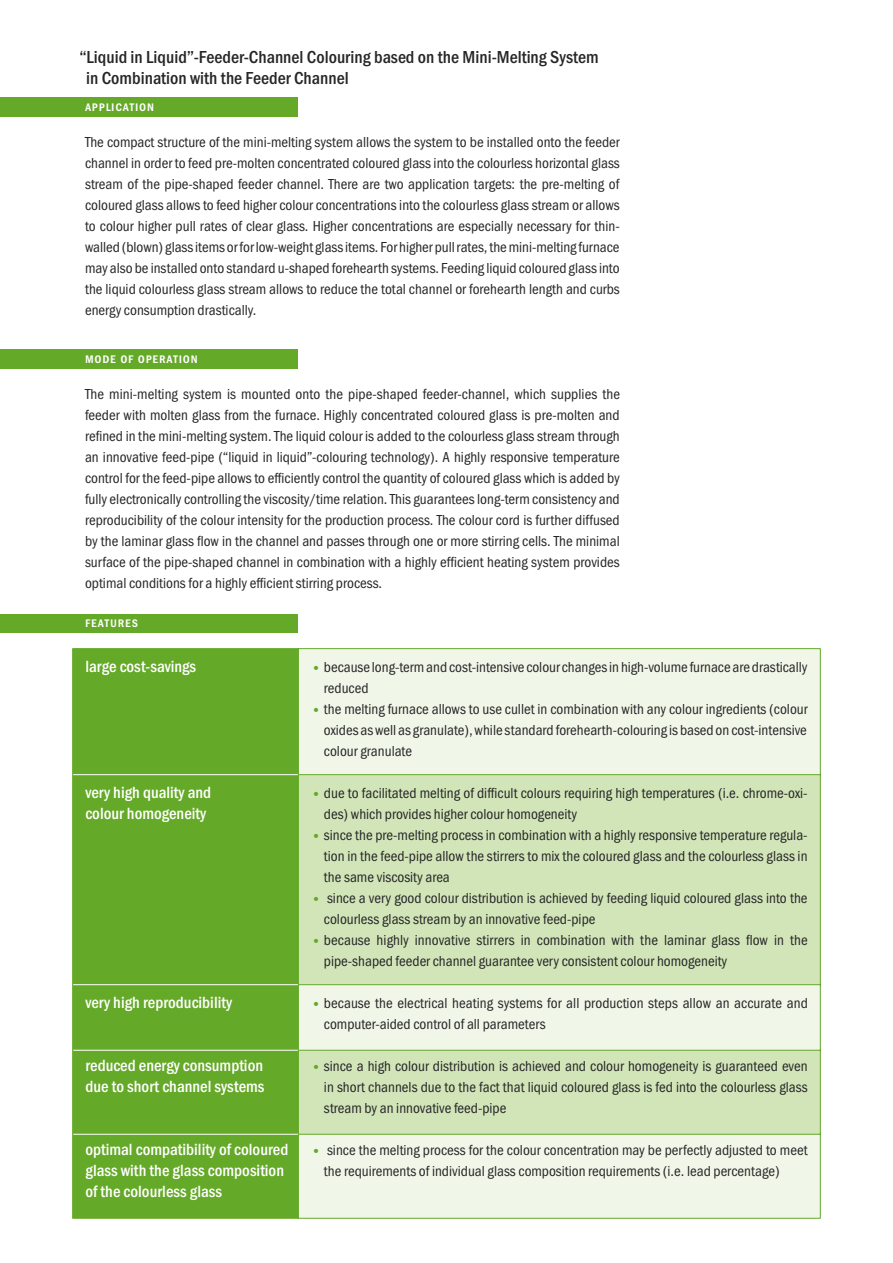
<style>
.page{position:relative;width:893px;height:1263px;background:#fff}
.page>*{position:absolute;margin:0;border:0;box-sizing:border-box;transform-origin:0 0}
.t1{font:700 18px/21px "Franklin Gothic Cond";color:#262628}
.t2{font:700 16.8px/21px "Franklin Gothic Cond";color:#fff}
.copy_normal{font:15px/21px "Franklin Gothic Cond";color:#262628}
.neg_caps{font:700 15px "Franklin Gothic Cond Sm Caps";letter-spacing:.05em;color:#fff}
.copy_normal-2{font:700 15px "Franklin Gothic Cond Sm Caps";letter-spacing:.05em;color:#fff}
.s1{color:#65a929}
</style>
<div class="page">
<div style="left:0;top:97px;width:298px;height:19px;background:#65a929"></div>
<div style="left:0;top:349px;width:298px;height:19px;background:#65a929"></div>
<div style="left:73px;top:649px;width:225px;height:569px;background:#65a929"></div>
<div style="left:299px;top:649px;width:521px;height:569px;background:#f1f7e8"></div>
<svg style="left:299px;top:775px;width:521px;height:359px;background:#d7e8c0"></svg>
<hr style="left:73px;top:774px;width:225px;height:1px;background:#fff">
<hr style="left:73px;top:984px;width:225px;height:1px;background:#fff">
<hr style="left:73px;top:1050px;width:225px;height:1px;background:#fff">
<hr style="left:73px;top:1134px;width:225px;height:1px;background:#fff">
<hr style="left:299px;top:648px;width:522px;height:1px;background:#65a929">
<hr style="left:820px;top:649px;width:1px;height:125px;background:#65a929">
<hr style="left:298px;top:774px;width:523px;height:1px;background:#65a929">
<hr style="left:820px;top:775px;width:1px;height:209px;background:#65a929">
<hr style="left:298px;top:984px;width:523px;height:1px;background:#65a929">
<hr style="left:820px;top:985px;width:1px;height:65px;background:#65a929">
<hr style="left:298px;top:1050px;width:523px;height:1px;background:#65a929">
<hr style="left:820px;top:1050px;width:1px;height:84px;background:#65a929">
<hr style="left:298px;top:1134px;width:523px;height:1px;background:#65a929">
<hr style="left:820px;top:1134px;width:1px;height:84px;background:#65a929">
<hr style="left:299px;top:1218px;width:522px;height:1px;background:#65a929">
<hr style="left:72px;top:648px;width:226px;height:1px;background:#65a929">
<hr style="left:72px;top:649px;width:1px;height:126px;background:#65a929">
<hr style="left:298px;top:648px;width:1px;height:126px;background:#65a929">
<hr style="left:72px;top:775px;width:1px;height:210px;background:#65a929">
<hr style="left:298px;top:775px;width:1px;height:209px;background:#65a929">
<hr style="left:72px;top:985px;width:1px;height:65px;background:#65a929">
<hr style="left:298px;top:985px;width:1px;height:65px;background:#65a929">
<hr style="left:72px;top:1050px;width:1px;height:84px;background:#65a929">
<hr style="left:298px;top:1050px;width:1px;height:84px;background:#65a929">
<hr style="left:72px;top:1134px;width:1px;height:84px;background:#65a929">
<hr style="left:298px;top:1134px;width:1px;height:84px;background:#65a929">
<hr style="left:72px;top:1218px;width:226px;height:1px;background:#65a929">
<div style="left:0;top:614px;width:298px;height:18px;background:#65a929"></div>
<p class="t1" style="left:86px;top:47px;width:514px;text-indent:-6px">“Liquid in Liquid”-Feeder-Channel Colouring based on the Mini-Melting System in Combination with the Feeder Channel</p>
<p class="neg_caps" style="left:85px;top:98px;width:70px">application</p>
<p class="copy_normal" style="left:85px;top:132px;width:536px;text-align:justify">The compact structure of the mini-melting system allows the system to be installed onto the feeder channel in order to feed pre-molten concentrated coloured glass into the colourless horizontal glass stream of the pipe-shaped feeder channel. There are two application targets: the pre-melting of coloured glass allows to feed higher colour concentrations into the colourless glass stream or allows to colour higher pull rates of clear glass. Higher concentrations are especially necessary for thin&shy;walled (blown) glass items or for low-weight glass items. For higher pull rates, the mini-melting furnace may also be installed onto standard u-shaped forehearth systems. Feeding liquid coloured glass into the liquid colourless glass stream allows to reduce the total channel or forehearth length and curbs energy consumption drastically.</p>
<p class="neg_caps" style="left:85px;top:350px;width:114px">mode of operation</p>
<p class="copy_normal" style="left:85px;top:384px;width:537px;text-align:justify">The mini-melting system is mounted onto the pipe-shaped feeder-channel, which supplies the feeder with molten glass from the furnace. Highly concentrated coloured glass is pre-molten and refined in the mini-melting system. The liquid colour is added to the colourless glass stream through an innovative feed-pipe (“liquid in liquid”-colouring technology). A highly responsive temperature control for the feed-pipe allows to efficiently control the quantity of coloured glass which is added by fully electronically controlling the viscosity/time relation. This guarantees long-term consistency and reproducibility of the colour intensity for the production process. The colour cord is further diffused by the laminar glass flow in the channel and passes through one or more stirring cells. The minimal surface of the pipe-shaped channel in combination with a highly efficient heating system provides optimal conditions for a highly efficient stirring process.</p>
<p class="copy_normal-2" style="left:85px;top:614px;width:55px">features</p>
<p class="t2" style="left:85px;top:656px;width:112px">large cost-savings</p>
<p class="copy_normal" style="left:324px;top:657px;width:485px;text-indent:-13px"><span class="s1">•</span> because long-term and cost-intensive colour changes in high-volume furnace are drastically reduced</p>
<p class="copy_normal" style="left:324px;top:699px;width:485px;text-align:justify;text-indent:-13px"><span class="s1">•</span> the melting furnace allows to use cullet in combination with any colour ingredients (colour oxides as well as granulate), while standard forehearth-colouring is based on cost-intensive colour granulate</p>
<p class="t2" style="left:85px;top:782px;width:127px">very high quality and</p>
<p class="t2" style="left:85px;top:803px;width:122px">colour homogeneity</p>
<p class="copy_normal" style="left:324px;top:783px;width:485px;text-indent:-13px"><span class="s1">•</span> due to facilitated melting of difficult colours requiring high temperatures (i.e. chrome-oxi&shy;des) which provides higher colour homogeneity</p>
<p class="copy_normal" style="left:324px;top:825px;width:485px;text-align:justify;text-indent:-13px"><span class="s1">•</span> since the pre-melting process in combination with a highly responsive temperature regula&shy;tion in the feed-pipe allow the stirrers to mix the coloured glass and the colourless glass in the same viscosity area</p>
<p class="copy_normal" style="left:324px;top:888px;width:485px;text-indent:-13px"><span class="s1">•</span> since a very good colour distribution is achieved by feeding liquid coloured glass into the colourless glass stream by an innovative feed-pipe</p>
<p class="copy_normal" style="left:324px;top:930px;width:485px;text-indent:-13px"><span class="s1">•</span> because highly innovative stirrers in combination with the laminar glass flow in the pipe-shaped feeder channel guarantee very consistent colour homogeneity</p>
<p class="t2" style="left:85px;top:992px;width:148px">very high reproducibility</p>
<p class="copy_normal" style="left:324px;top:993px;width:485px;text-indent:-13px"><span class="s1">•</span> because the electrical heating systems for all production steps allow an accurate and computer-aided control of all parameters</p>
<p class="t2" style="left:85px;top:1055px;width:179px">reduced energy consumption</p>
<p class="t2" style="left:85px;top:1076px;width:181px">due to short channel systems</p>
<p class="copy_normal" style="left:324px;top:1056px;width:485px;text-align:justify;text-indent:-13px"><span class="s1">•</span> since a high colour distribution is achieved and colour homogeneity is guaranteed even in short channels due to the fact that liquid coloured glass is fed into the colourless glass stream by an innovative feed-pipe</p>
<p class="t2" style="left:85px;top:1139px;width:204px">optimal compatibility of coloured glass with the glass composition of the colourless glass</p>
<p class="copy_normal" style="left:324px;top:1140px;width:485px;text-indent:-13px"><span class="s1">•</span> since the melting process for the colour concentration may be perfectly adjusted to meet the requirements of individual glass composition requirements (i.e. lead percentage)</p>
</div>
